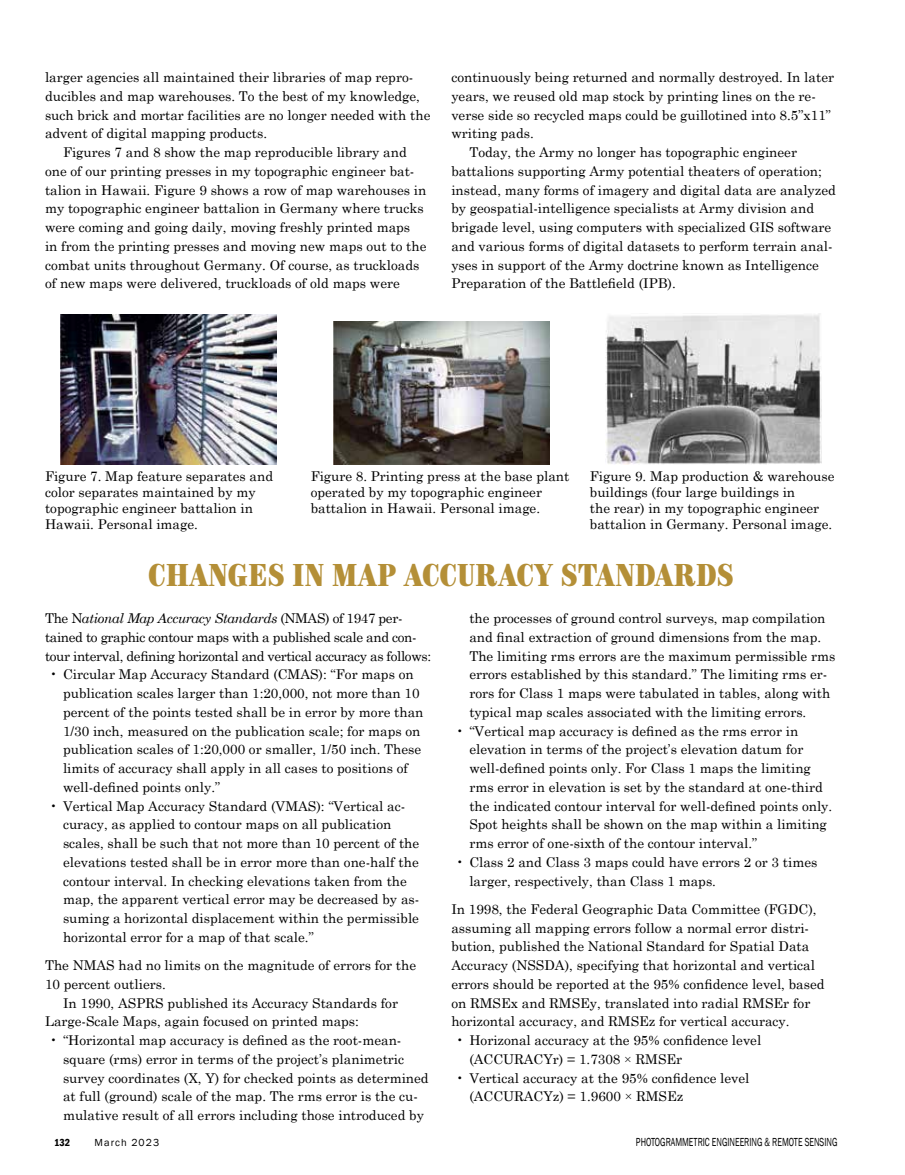
<style>
.page{position:relative;width:905px;height:1175px;background:#fff}
.page>*{position:absolute;margin:0;border:0;box-sizing:border-box;transform-origin:0 0}
.t1{font:27px "Brim Narrow Face";color:#b48f37}
.t2{font:13.5px/18.8px "Century Schoolbook";color:#000}
.t3{font:13.5px/18.8px "Century Schoolbook";letter-spacing:-.025em;color:#000}
.t4{font:12px "Franklin Gothic";color:#000;scale:.7 1}
.t5{font:10.5px "Franklin Gothic";letter-spacing:.1em;color:#000}
.t6{font:600 condensed 10.5px "Franklin Gothic";color:#000}
.t7{font:500 10.5px "Franklin Gothic";color:#000}
.s1{font-style:italic}
.s2{font-family:"Times New Roman"}
</style>
<div class="page">
<img style="left:61px;top:314px;width:216px;height:150px">
<img style="left:333px;top:322px;width:216px;height:142px">
<img style="left:605px;top:313px;width:216px;height:151px">
<p class="t2" style="left:45px;top:67px;width:370px">larger agencies all maintained their libraries of map repro-</p>
<p class="t2" style="left:45px;top:85px;width:376px">ducibles and map warehouses. To the best of my knowledge,</p>
<p class="t2" style="left:45px;top:104px;width:387px">such brick and mortar facilities are no longer needed with the</p>
<p class="t2" style="left:45px;top:123px;width:224px">advent of digital mapping products.</p>
<p class="t2" style="left:63px;top:142px;width:345px">Figures 7 and 8 show the map reproducible library and</p>
<p class="t2" style="left:45px;top:160px;width:371px">one of our printing presses in my topographic engineer bat-</p>
<p class="t2" style="left:45px;top:179px;width:383px">talion in Hawaii. Figure 9 shows a row of map warehouses in</p>
<p class="t2" style="left:45px;top:198px;width:380px">my topographic engineer battalion in Germany where trucks</p>
<p class="t2" style="left:45px;top:217px;width:367px">were coming and going daily, moving freshly printed maps</p>
<p class="t2" style="left:45px;top:235px;width:383px">in from the printing presses and moving new maps out to the</p>
<p class="t2" style="left:45px;top:254px;width:376px">combat units throughout Germany. Of course, as truckloads</p>
<p class="t2" style="left:45px;top:273px;width:356px">of new maps were delivered, truckloads of old maps were</p>
<p class="t2" style="left:451px;top:67px;width:384px">continuously being returned and normally destroyed. In later</p>
<p class="t2" style="left:451px;top:85px;width:366px">years, we reused old map stock by printing lines on the re-</p>
<p class="t2" style="left:451px;top:104px;width:381px">verse side so recycled maps could be guillotined into 8.5”x11”</p>
<p class="t2" style="left:451px;top:123px;width:84px">writing pads.</p>
<p class="t2" style="left:469px;top:142px;width:329px">Today, the Army no longer has topographic engineer</p>
<p class="t2" style="left:451px;top:160px;width:372px">battalions supporting Army potential theaters of operation;</p>
<p class="t2" style="left:451px;top:179px;width:386px">instead, many forms of imagery and digital data are analyzed</p>
<p class="t2" style="left:451px;top:198px;width:364px">by geospatial-intelligence specialists at Army division and</p>
<p class="t2" style="left:451px;top:217px;width:381px">brigade level, using computers with specialized GIS software</p>
<p class="t2" style="left:451px;top:235px;width:383px">and various forms of digital datasets to perform terrain anal-</p>
<p class="t2" style="left:451px;top:254px;width:369px">yses in support of the Army doctrine known as Intelligence</p>
<p class="t2" style="left:451px;top:273px;width:226px">Preparation of the Battlefield (IPB).</p>
<p class="t2" style="left:45px;top:466px;width:230px;line-height:16.2px">Figure 7. Map feature separates and color separates maintained by my topographic engineer battalion in<br>Hawaii. Personal image.</p>
<p class="t2" style="left:311px;top:466px;width:260px;line-height:16.2px">Figure 8. Printing press at the base plant operated by my topographic engineer battalion in Hawaii. Personal image.</p>
<p class="t2" style="left:590px;top:466px;width:246px;line-height:16.2px">Figure 9. Map production &amp; warehouse buildings (four large buildings in<br>the rear) in my topographic engineer battalion in Germany. Personal image.</p>
<h1 class="t1" style="left:149px;top:556px;width:586px">CHANGES IN MAP ACCURACY STANDARDS</h1>
<p class="t3" style="left:45px;top:607px;width:387px">The N<span class="s1">ational Map Accuracy Standards</span> (NMAS) of 1947 per&shy;tained to graphic contour maps with a published scale and con&shy;tour interval, defining horizontal and vertical accuracy as follows:</p>
<p class="t2" style="left:63px;top:664px;width:362px;text-indent:-14px">• Circular Map Accuracy Standard (CMAS): “For maps on publication scales larger than 1:20,000, not more than 10 percent of the points tested shall be in error by more than 1/30 inch, measured on the publication scale; for maps on publication scales of 1:20,000 or smaller, 1/50 inch. These limits of accuracy shall apply in all cases to positions of well-defined points only.”</p>
<p class="t2" style="left:63px;top:795px;width:358px;text-indent:-14px">• Vertical Map Accuracy Standard (VMAS): “Vertical ac&shy;curacy, as applied to contour maps on all publication scales, shall be such that not more than 10 percent of the elevations tested shall be in error more than one-half the contour interval. In checking elevations taken from the map, the apparent vertical error may be decreased by as&shy;suming a horizontal displacement within the permissible horizontal error for a map of that scale.”</p>
<p class="t2" style="left:45px;top:954px;width:373px">The NMAS had no limits on the magnitude of errors for the<br>10 percent outliers.</p>
<p class="t2" style="left:45px;top:992px;width:354px;text-indent:18px">In 1990, ASPRS published its Accuracy Standards for<br>Large-Scale Maps, again focused on printed maps:</p>
<p class="t2" style="left:63px;top:1029px;width:367px;text-indent:-14px">• “Horizontal map accuracy is defined as the root-mean&shy;square (rms) error in terms of the project’s planimetric survey coordinates (X, Y) for checked points as determined at full (ground) scale of the map. The rms error is the cu&shy;mulative result of all errors including those introduced by</p>
<p class="t2" style="left:469px;top:607px;width:367px">the processes of ground control surveys, map compilation and final extraction of ground dimensions from the map.<br>The limiting rms errors are the maximum permissible rms errors established by this standard.” The limiting rms er&shy;rors for Class 1 maps were tabulated in tables, along with typical map scales associated with the limiting errors.</p>
<p class="t2" style="left:469px;top:720px;width:364px;text-indent:-14px">• “Vertical map accuracy is defined as the rms error in elevation in terms of the project’s elevation datum for well-defined points only. For Class 1 maps the limiting rms error in elevation is set by the standard at one-third the indicated contour interval for well-defined points only.<br>Spot heights shall be shown on the map within a limiting rms error of one-sixth of the contour interval.”</p>
<p class="t2" style="left:469px;top:851px;width:349px;text-indent:-14px">• Class 2 and Class 3 maps could have errors 2 or 3 times larger, respectively, than Class 1 maps.</p>
<p class="t2" style="left:451px;top:898px;width:374px">In 1998, the Federal Geographic Data Committee (FGDC), assuming all mapping errors follow a normal error distri&shy;bution, published the National Standard for Spatial Data Accuracy (NSSDA), specifying that horizontal and vertical errors should be reported at the 95% confidence level, based on RMSEx and RMSEy, translated into radial RMSEr for horizontal accuracy, and RMSEz for vertical accuracy.</p>
<p class="t2" style="left:469px;top:1029px;width:293px;text-indent:-14px">• Horizonal accuracy at the 95% confidence level (ACCURACYr) = 1.7308 <span class="s2">×</span> RMSEr</p>
<p class="t2" style="left:469px;top:1067px;width:281px;text-indent:-14px">• Vertical accuracy at the 95% confidence level (ACCURACYz) = 1.9600 <span class="s2">×</span> RMSEz</p>
<p class="t6" style="left:54px;top:1135px;width:18px">132</p>
<p class="t5" style="left:94px;top:1135px;width:66px">March 2023</p>
<p class="t4" style="left:636px;top:1134px;width:289px">PHOTOGRAMMETRIC ENGINEERING &amp; REMOTE SENSING</p>
<p class="t7" style="left:56px;top:1137px;width:20px">132</p>
<p class="t5" style="left:96px;top:1137px;width:66px">March 2023</p>
<p class="t4" style="left:637px;top:1135px;width:289px">PHOTOGRAMMETRIC ENGINEERING &amp; REMOTE SENSING</p>
</div>
